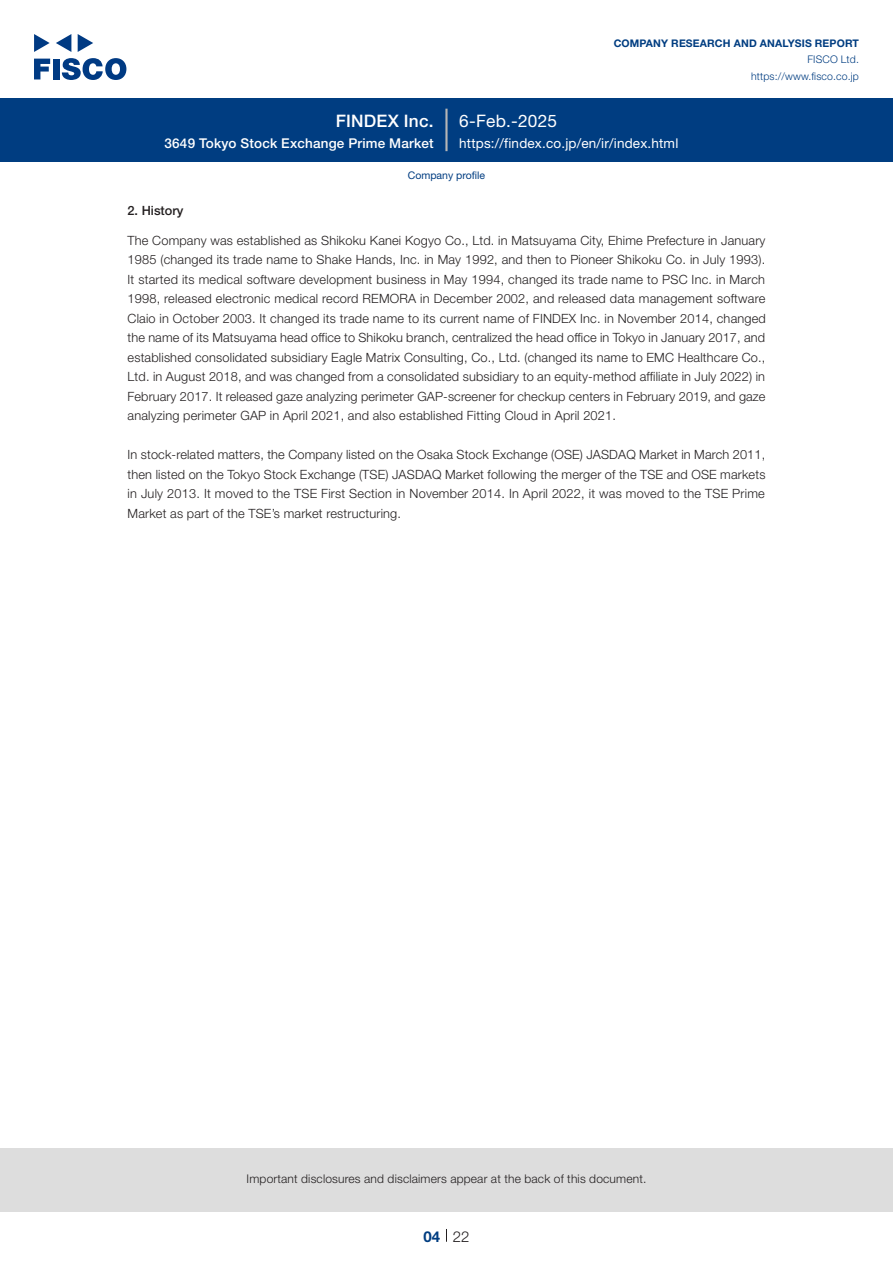
<style>
.page{position:relative;width:893px;height:1263px;background:#fff}
.page>*{position:absolute;margin:0;border:0;box-sizing:border-box;transform-origin:0 0}
.t1{font:17.25px "Helvetica Neue LT Std";letter-spacing:.015em;color:#fff}
.t2{font:500 17.25px "Helvetica Neue LT Std";letter-spacing:.015em;color:#fff}
.t3{font:300 15px "Helvetica Neue LT Std";color:#231f20}
.t4{font:700 15px "Helvetica Neue LT Std";color:#003d81}
.t5{font:13.5px "Helvetica Neue LT Std";letter-spacing:.015em;color:#fff}
.t6{font:500 13.5px "Helvetica Neue LT Std";letter-spacing:.015em;color:#fff}
.本文_e{font:300 12.75px/19.5px "Helvetica Neue LT Std";letter-spacing:.015em;color:#231f20;text-align:justify}
.小タイトル_e{font:500 12.75px "Helvetica Neue LT Std";color:#231f20}
.t7{font:300 12px "Helvetica Neue LT Std";letter-spacing:.015em;color:#231f20}
.t8{font:700 10.5px "Helvetica Neue LT Std";letter-spacing:.015em;color:#003d81}
.t9{font:300 10.5px/16.5px "Helvetica Neue LT Std";letter-spacing:.015em;color:#003d81;text-align:right}
.ヘッダー_e{font:10.5px "Helvetica Neue LT Std";color:#003d81}
</style>
<div class="page">
<div style="left:0;top:1148px;width:893px;height:64px;background:#ddd"></div>
<svg style="left:34px;top:59px;width:16px;height:20px"></svg>
<div style="left:53px;top:59px;width:6px;height:20px;background:#003a83"></div>
<svg style="left:62px;top:58px;width:64px;height:22px"></svg>
<svg style="left:34px;top:34px;width:16px;height:18px"></svg>
<svg style="left:78px;top:34px;width:15px;height:18px"></svg>
<svg style="left:56px;top:34px;width:15px;height:18px"></svg>
<div style="left:0;top:98px;width:893px;height:64px;background:#003d81"></div>
<hr style="left:445px;top:109px;width:3px;height:42px;background:#b5b5b6">
<svg style="left:446px;top:1229px;width:1px;height:13px"></svg>
<h1 class="t2" style="left:336px;top:110px;width:100px">FINDEX Inc.</h1>
<p class="t6" style="left:165px;top:135px;width:271px">3649 Tokyo Stock Exchange Prime Market</p>
<h1 class="t1" style="left:459px;top:110px;width:99px">6-Feb.-2025</h1>
<p class="t8" style="left:614px;top:37px;width:247px">COMPANY RESEARCH AND ANALYSIS REPORT</p>
<p class="t9" style="left:751px;top:51px;width:109px">FISCO Ltd. https://www.fisco.co j p.</p>
<p class="t5" style="left:459px;top:135px;width:221px">https://findex.co j p. /en /i r/ index.html</p>
<p class="ヘッダー_e" style="left:408px;top:169px;width:79px">Company profile</p>
<p class="小タイトル_e" style="left:128px;top:203px;width:57px">2. History</p>
<p class="本文_e" style="left:128px;top:230px;width:640px">The Company was established as Shikoku Kanei Kogyo Co., Ltd in. Matsuyama City, Ehime Prefecture in January 1985 (changed its trade name to Shake Hands, Inc in. May 1992, and then to Pioneer Shikoku Co in. July 1993 .( It started its medical software development business in May 1994, changed its trade name to PSC Inc in. March 1998, released electronic medical record REMORA in December 2002, and released data management software Claio in October 2003. It changed its trade name to its current name of FINDEX Inc in. November 2014, changed the name of its Matsuyama head office to Shikoku branch, centralized the head office in Tokyo in January 2017, and established consolidated subsidiary Eagle Matrix Consulting, Co., Ltd (. changed its name to EMC Healthcare Co., Ltd in. August 2018, and was changed from a consolidated subsidiary to an equity-method affiliate in July 2022) in February 2017. It released gaze analyzing perimeter GAP-screener for checkup centers in February 2019, and gaze analyzing perimeter GAP in April 2021, and also established Fitting Cloud in April 2021.</p>
<p class="本文_e" style="left:128px;top:445px;width:639px">In stock-related matters, the Company listed on the Osaka Stock Exchange (OSE) JASDAQ Market in March 2011, then listed on the Tokyo Stock Exchange (TSE) JASDAQ Market following the merger of the TSE and OSE markets in July 2013. It moved to the TSE First Section in November 2014. In April 2022, it was moved to the TSE Prime Market as part of the TSE s’ market restructuring.</p>
<p class="t7" style="left:247px;top:1171px;width:401px">Important disclosures and disclaimers appear at the back of this document.</p>
<p class="t4" style="left:423px;top:1227px;width:18px">04</p>
<p class="t3" style="left:453px;top:1227px;width:18px">22</p>
</div>
